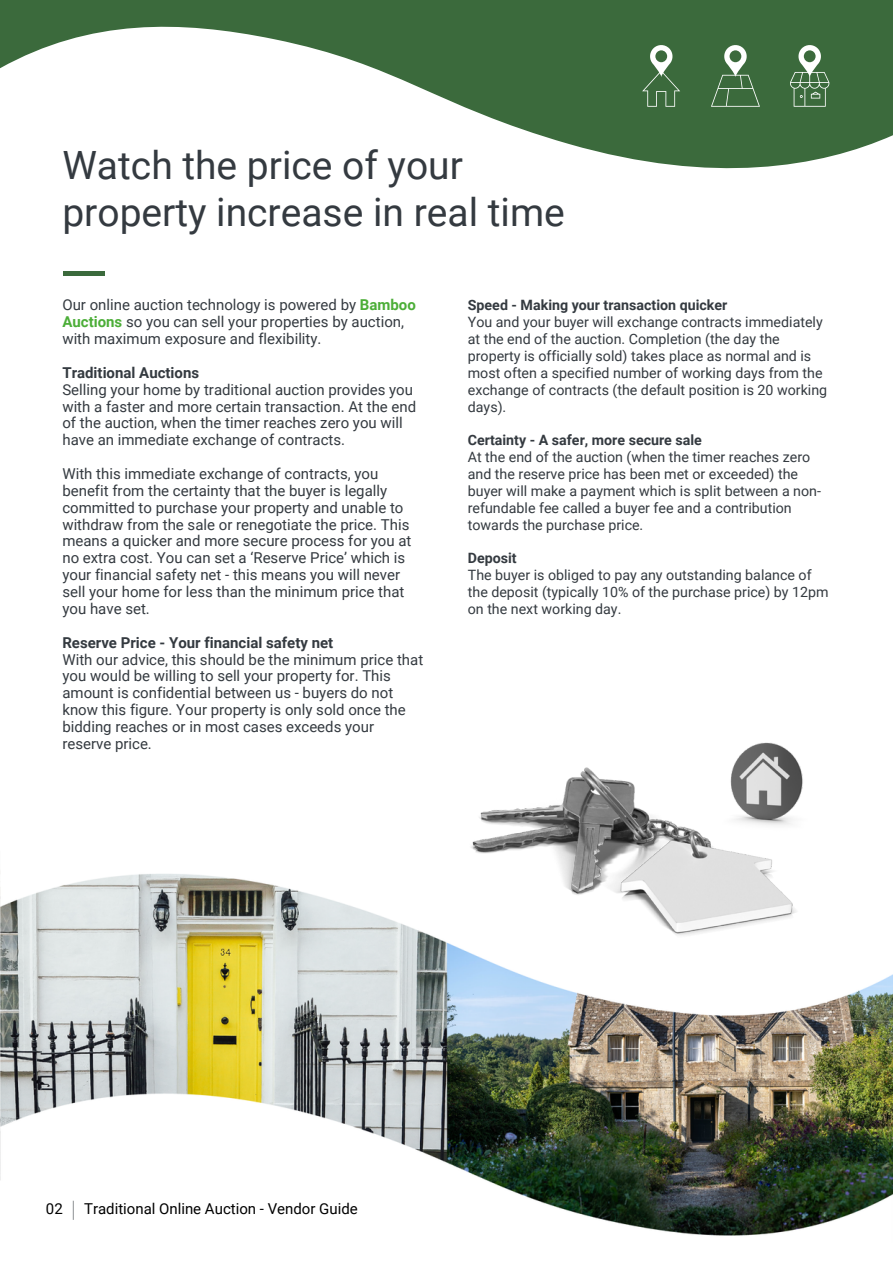
<style>
.page{position:relative;width:893px;height:1264px;background:#fff}
.page>*{position:absolute;margin:0;border:0;box-sizing:border-box;transform-origin:0 0}
.t1{font:39px/46px "Roboto";color:#343a40}
.t2{font:15px/16.8px "Roboto";color:#343a40}
.t3{font:700 15px "Roboto";color:#343a40}
.t4{font:15px "Roboto";color:#000}
.t5{font:14.25px/16.8px "Roboto";color:#343a40}
.t6{font:700 14.25px "Roboto";color:#343a40}
.s1{font-weight:700;color:#4cae38}
</style>
<div class="page">
<svg style="left:0;top:0;width:892px;height:169px;fill:#3b6a3c"></svg>
<img style="left:0;top:874px;width:892px;height:362px">
<img style="left:437px;top:742px;width:425px;height:294px">
<svg style="left:73px;top:1200px;width:1px;height:19px"></svg>
<hr style="left:63px;top:271px;width:42px;height:4px;background:#3b6a3c">
<svg style="left:642px;top:44px;width:38px;height:63px"></svg>
<svg style="left:711px;top:44px;width:49px;height:63px"></svg>
<svg style="left:790px;top:44px;width:39px;height:63px"></svg>
<h1 class="t1" style="left:62px;top:143px;width:504px">Watch the price of your property increase in real time</h1>
<p class="t2" style="left:62px;top:297px;width:355px">Our online auction technology is powered by <span class="s1">Bamboo<br>Auctions</span> so you can sell your properties by auction, with maximum exposure and flexibility.</p>
<p class="t3" style="left:62px;top:364px;width:138px">Traditional Auctions</p>
<p class="t2" style="left:62px;top:381px;width:355px">Selling your home by traditional auction provides you with a faster and more certain transaction. At the end of the auction, when the timer reaches zero you will have an immediate exchange of contracts.</p>
<p class="t2" style="left:62px;top:465px;width:350px">With this immediate exchange of contracts, you benefit from the certainty that the buyer is legally committed to purchase your property and unable to withdraw from the sale or renegotiate the price. This means a quicker and more secure process for you at no extra cost. You can set a ‘Reserve Price’ which is your financial safety net - this means you will never sell your home for less than the minimum price that you have set.</p>
<p class="t3" style="left:62px;top:633px;width:272px">Reserve Price - Your financial safety net</p>
<p class="t2" style="left:62px;top:651px;width:362px">With our advice, this should be the minimum price that you would be willing to sell your property for. This amount is confidential between us - buyers do not know this figure. Your property is only sold once the bidding reaches or in most cases exceeds your reserve price.</p>
<p class="t6" style="left:468px;top:297px;width:261px">Speed - Making your transaction quicker</p>
<p class="t5" style="left:468px;top:314px;width:361px">You and your buyer will exchange contracts immediately at the end of the auction. Completion (the day the property is officially sold) takes place as normal and is most often a specified number of working days from the exchange of contracts (the default position is 20 working days).</p>
<p class="t6" style="left:468px;top:432px;width:235px">Certainty - A safer, more secure sale</p>
<p class="t5" style="left:468px;top:449px;width:354px">At the end of the auction (when the timer reaches zero and the reserve price has been met or exceeded) the buyer will make a payment which is split between a non&shy;refundable fee called a buyer fee and a contribution towards the purchase price.</p>
<p class="t6" style="left:468px;top:550px;width:50px">Deposit</p>
<p class="t5" style="left:468px;top:567px;width:362px">The buyer is obliged to pay any outstanding balance of the deposit (typically 10% of the purchase price) by 12pm on the next working day.</p>
<p class="t4" style="left:46px;top:1199px;width:18px">02</p>
<p class="t4" style="left:84px;top:1199px;width:275px">Traditional Online Auction - Vendor Guide</p>
</div>
